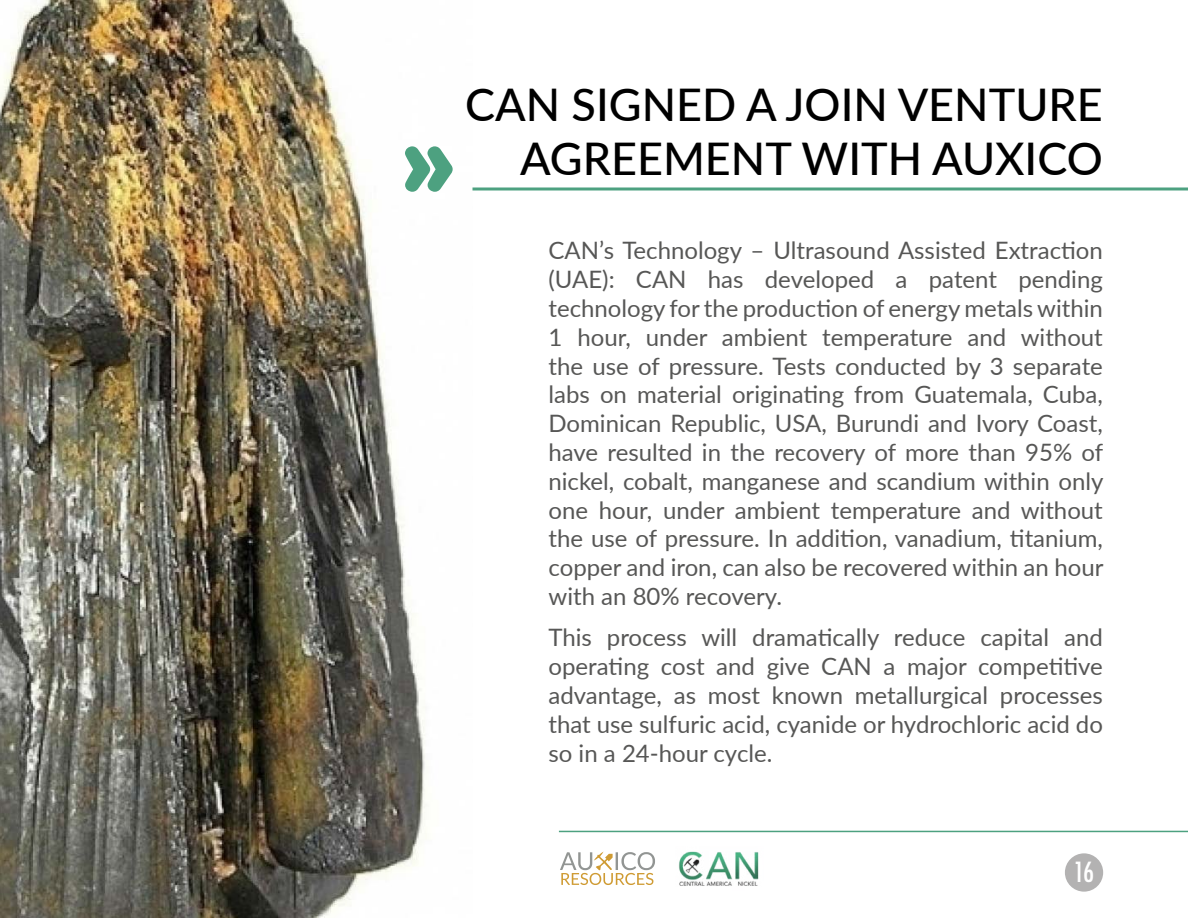
<style>
.page{position:relative;width:1188px;height:918px;background:#fff}
.page>*{position:absolute;margin:0;border:0;box-sizing:border-box;transform-origin:0 0}
.t1{font:500 45px/54px "Lato";color:#000;text-align:right}
.t2{font:500 condensed 27px "Futura";color:#fff}
.t3{font:24px/28.8px "Lato";color:#575756;text-align:justify}
</style>
<div class="page">
<div style="left:1065px;top:853px;width:38px;height:39px;background:#b3b2b2;border-radius:50%"></div>
<img style="left:0;top:0;width:427px;height:918px">
<hr style="left:473px;top:188px;width:715px;height:2px;background:#4da180">
<svg style="left:405px;top:146px;width:48px;height:46px"></svg>
<hr style="left:559px;top:831px;width:629px;height:1px;background:#4da180">
<svg style="left:560px;top:851px;width:95px;height:34px"></svg>
<img style="left:679px;top:851px;width:80px;height:35px">
<h1 class="t1" style="left:465px;top:76px;width:639px">CAN SIGNED A JOIN VENTURE<br>AGREEMENT WITH AUXICO</h1>
<p class="t3" style="left:549px;top:235px;width:557px">CAN’s Technology – Ultrasound Assisted Extraction (UAE): CAN has developed a patent pending technology for the production of energy metals within 1 hour, under ambient temperature and without the use of pressure. Tests conducted by 3 separate labs on material originating from Guatemala, Cuba, Dominican Republic, USA, Burundi and Ivory Coast, have resulted in the recovery of more than 95% of nickel, cobalt, manganese and scandium within only one hour, under ambient temperature and without the use of pressure. In addition, vanadium, titanium, copper and iron, can also be recovered within an hour with an 80% recovery.</p>
<p class="t3" style="left:549px;top:622px;width:556px">This process will dramatically reduce capital and operating cost and give CAN a major competitive advantage, as most known metallurgical processes that use sulfuric acid, cyanide or hydrochloric acid do so in a 24-hour cycle.</p>
<p class="t2" style="left:1074px;top:855px;width:22px">16</p>
</div>
